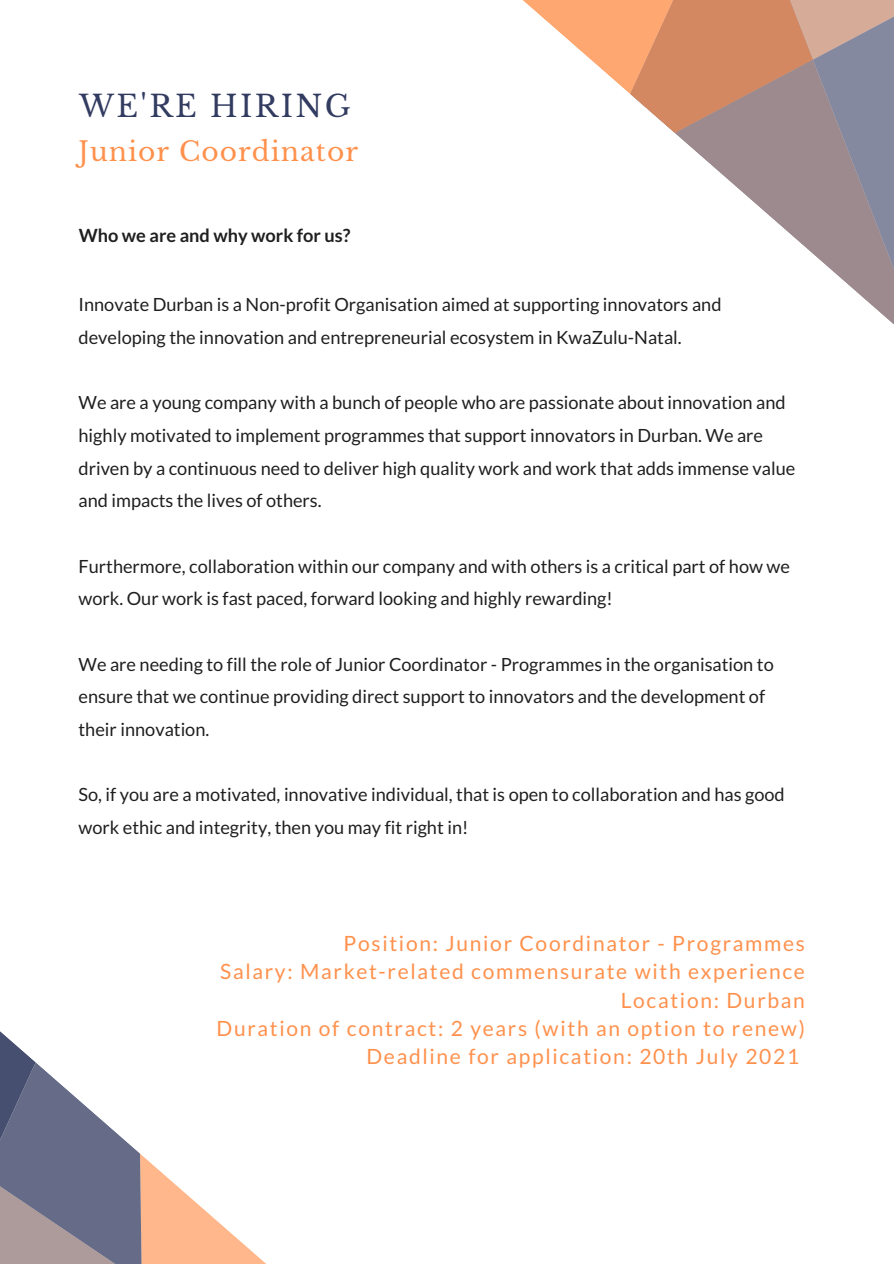
<style>
.page{position:relative;width:894px;height:1264px;background:#fff}
.page>*{position:absolute;margin:0;border:0;box-sizing:border-box;transform-origin:0 0}
.t1{font:29.85px "Libre Baskerville";letter-spacing:.08em;color:#323b60}
.t2{font:26.55px "Libre Baskerville";letter-spacing:.04em;color:#ff914d}
.t3{font:21px "Lato";letter-spacing:.08em;color:#ff914d}
.t4{font:18.15px/32.7px "Lato";color:#1f1f1f}
.t5{font:700 18.15px "Lato";color:#1f1f1f}
</style>
<div class="page">
<svg style="left:723px;top:175px;width:32px;height:28px"></svg>
<svg style="left:755px;top:101px;width:138px;height:223px"></svg>
<svg style="left:638px;top:101px;width:239px;height:74px;fill:#9c8a8e"></svg>
<svg style="left:523px;top:0;width:370px;height:101px"></svg>
<svg style="left:0;top:1031px;width:265px;height:232px"></svg>
<p class="t1" style="left:79px;top:88px;width:273px">WE'RE HIRING</p>
<p class="t2" style="left:78px;top:136px;width:281px">Junior Coordinator</p>
<p class="t5" style="left:79px;top:224px;width:273px">Who we are and why work for us?</p>
<p class="t4" style="left:78px;top:288px;width:644px">Innovate Durban is a Non-profit Organisation aimed at supporting innovators and developing the innovation and entrepreneurial ecosystem in KwaZulu-Natal.</p>
<p class="t4" style="left:78px;top:386px;width:718px">We are a young company with a bunch of people who are passionate about innovation and highly motivated to implement programmes that support innovators in Durban. We are driven by a continuous need to deliver high quality work and work that adds immense value and impacts the lives of others.</p>
<p class="t4" style="left:78px;top:549px;width:712px">Furthermore, collaboration within our company and with others is a critical part of how we work. Our work is fast paced, forward looking and highly rewarding!</p>
<p class="t4" style="left:78px;top:647px;width:696px">We are needing to fill the role of Junior Coordinator - Programmes in the organisation to ensure that we continue providing direct support to innovators and the development of their innovation.</p>
<p class="t4" style="left:78px;top:778px;width:707px">So, if you are a motivated, innovative individual, that is open to collaboration and has good work ethic and integrity, then you may fit right in!</p>
<p class="t3" style="left:343px;top:930px;width:462px">Position: Junior Coordinator - Programmes</p>
<p class="t3" style="left:220px;top:958px;width:586px">Salary: Market-related commensurate with experience</p>
<p class="t3" style="left:620px;top:986px;width:186px">Location: Durban</p>
<p class="t3" style="left:216px;top:1014px;width:589px">Duration of contract: 2 years (with an option to renew)</p>
<p class="t3" style="left:366px;top:1043px;width:434px">Deadline for application: 20th July 2021</p>
</div>
